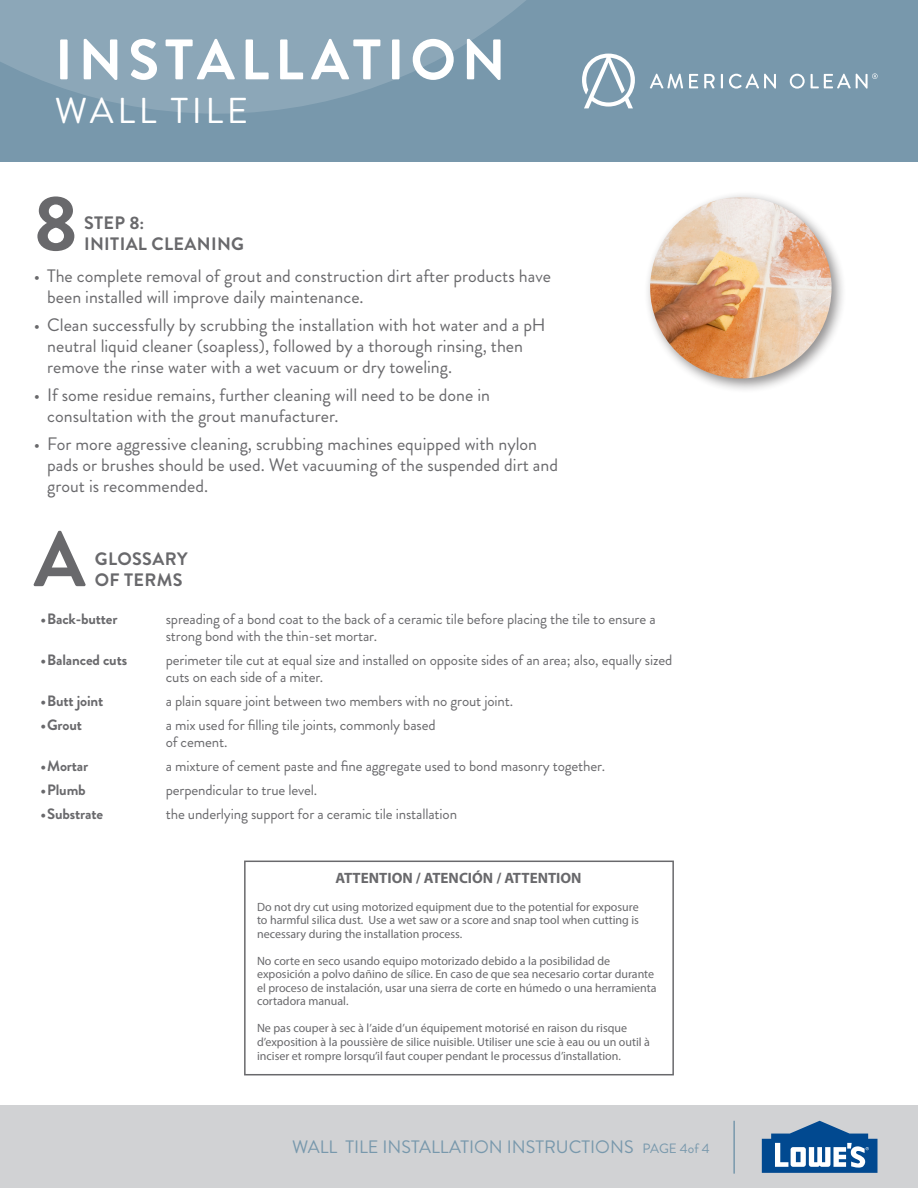
<style>
.page{position:relative;width:918px;height:1188px;background:#fff}
.page>*{position:absolute;margin:0;border:0;box-sizing:border-box;transform-origin:0 0}
.t1{font:700 78px "Brandon Grotesque";color:#69696c}
.AO_Sales_Header{font:700 57px "Brandon Grotesque";letter-spacing:.1em;color:#fff}
.AO_Sales_Header-2{font:36px "Brandon Grotesque";letter-spacing:.1em;color:#fff}
.t2{font:18px/21px "Brandon Grotesque";color:#69696c}
.Table_Headers{font:18px "Brandon Grotesque";color:#7898ac}
.t3{font:700 18px/21px "Brandon Grotesque";letter-spacing:.02em;color:#69696c}
.t4{font:15px/17.1px "Brandon Grotesque";letter-spacing:-.01em;color:#69696c}
.t5{font:700 15px "Brandon Grotesque";letter-spacing:-.01em;color:#69696c}
.info_in_table{font:700 15px "Myriad Pro";color:#69696c}
.info_in_table-2{font:12px/13.5px "Myriad Pro";color:#69696c}
.s1{font-size:13.5px}
</style>
<div class="page">
<div style="left:0;top:1106px;width:918px;height:82px;background:#d1d2d4"></div>
<hr style="left:733px;top:1121px;width:2px;height:53px;background:#7898ac">
<svg style="left:762px;top:1121px;width:115px;height:52px"></svg>
<div style="left:644px;top:191px;width:203px;height:203px;background:#231f20;opacity:.5"></div>
<img style="left:650px;top:197px;width:182px;height:181px;border-radius:91px">
<div style="left:0;top:0;width:918px;height:162px;background:#7898ac"></div>
<svg style="left:0;top:0;width:695px;height:114px;fill:#8ca7b8"></svg>
<svg style="left:650px;top:74px;width:33px;height:15px"></svg>
<svg style="left:689px;top:74px;width:9px;height:14px"></svg>
<svg style="left:704px;top:74px;width:11px;height:14px"></svg>
<svg style="left:721px;top:74px;width:2px;height:14px"></svg>
<svg style="left:729px;top:74px;width:47px;height:15px"></svg>
<svg style="left:790px;top:74px;width:15px;height:15px"></svg>
<svg style="left:811px;top:73px;width:67px;height:16px"></svg>
<svg style="left:582px;top:54px;width:53px;height:54px"></svg>
<div style="left:244px;top:861px;width:430px;height:214px;border:2px solid #69696c"></div>
<p class="AO_Sales_Header" style="left:55px;top:20px;width:452px">INSTALLATION</p>
<p class="AO_Sales_Header-2" style="left:55px;top:85px;width:195px">WALL TILE</p>
<p class="t1" style="left:34px;top:169px;width:46px">8</p>
<p class="t3" style="left:84px;top:213px;width:162px">STEP 8:<br>INITIAL CLEANING</p>
<p class="t2" style="left:47px;top:266px;width:505px;text-indent:-14px">• The complete removal of grout and construction dirt after products have been installed will improve daily maintenance.</p>
<p class="t2" style="left:47px;top:315px;width:500px;text-indent:-14px">• Clean successfully by scrubbing the installation with hot water and a pH neutral liquid cleaner (soapless), followed by a thorough rinsing, then remove the rinse water with a wet vacuum or dry toweling.</p>
<p class="t2" style="left:47px;top:384px;width:444px;text-indent:-14px">• If some residue remains, further cleaning will need to be done in consultation with the grout manufacturer.</p>
<p class="t2" style="left:47px;top:433px;width:512px;text-indent:-14px">• For more aggressive cleaning, scrubbing machines equipped with nylon pads or brushes should be used. Wet vacuuming of the suspended dirt and grout is recommended.</p>
<p class="t1" style="left:34px;top:505px;width:53px">A</p>
<p class="t3" style="left:95px;top:548px;width:94px">GLOSSARY<br>OF TERMS</p>
<p class="t5" style="left:40px;top:609px;width:78px">•Back-butter</p>
<p class="t4" style="left:166px;top:611px;width:491px">spreading of a bond coat to the back of a ceramic tile before placing the tile to ensure a strong bond with the thin-set mortar.</p>
<p class="t5" style="left:40px;top:650px;width:88px">•Balanced cuts</p>
<p class="t4" style="left:166px;top:652px;width:508px">perimeter tile cut at equal size and installed on opposite sides of an area; also, equally sized cuts on each side of a miter.</p>
<p class="t5" style="left:40px;top:691px;width:64px">•Butt joint</p>
<p class="t4" style="left:166px;top:693px;width:349px">a plain square joint between two members with no grout joint.</p>
<p class="t5" style="left:40px;top:714px;width:43px">•Grout</p>
<p class="t4" style="left:166px;top:717px;width:271px">a mix used for filling tile joints, commonly based of cement.</p>
<p class="t5" style="left:40px;top:755px;width:49px">•Mortar</p>
<p class="t4" style="left:166px;top:757px;width:441px">a mixture of cement paste and fine aggregate used to bond masonry together.</p>
<p class="t5" style="left:40px;top:779px;width:47px">•Plumb</p>
<p class="t4" style="left:166px;top:781px;width:153px">perpendicular to true level.</p>
<p class="t5" style="left:40px;top:803px;width:64px">•Substrate</p>
<p class="t4" style="left:166px;top:805px;width:293px">the underlying support for a ceramic tile installation</p>
<p class="info_in_table" style="left:335px;top:868px;width:248px">ATTENTION / ATENCIÓN / ATTENTION</p>
<p class="info_in_table-2" style="left:257px;top:900px;width:383px;text-align:justify">Do not dry cut using motorized equipment due to the potential for exposure to harmful silica dust. Use a wet saw or a score and snap tool when cutting is necessary during the installation process.</p>
<p class="info_in_table-2" style="left:257px;top:954px;width:355px">No corte en seco usando equipo motorizado debido a la posibilidad de</p>
<p class="info_in_table-2" style="left:257px;top:967px;width:401px">exposición a polvo dañino de sílice. En caso de que sea necesario cortar durante el proceso de instalación, usar una sierra de corte en húmedo o una herramienta cortadora manual.</p>
<p class="info_in_table-2" style="left:257px;top:1021px;width:395px;line-height:14px">Ne pas couper à sec à l’aide d’un équipement motorisé en raison du risque d’exposition à la poussière de silice nuisible. Utiliser une scie à eau ou un outil à inciser et rompre lorsqu’il faut couper pendant le processus d’installation.</p>
<p class="Table_Headers" style="left:292px;top:1134px;width:419px">WALL TILE INSTALLATION INSTRUCTIONS <span class="s1">PAGE 4of 4</span></p>
</div>
